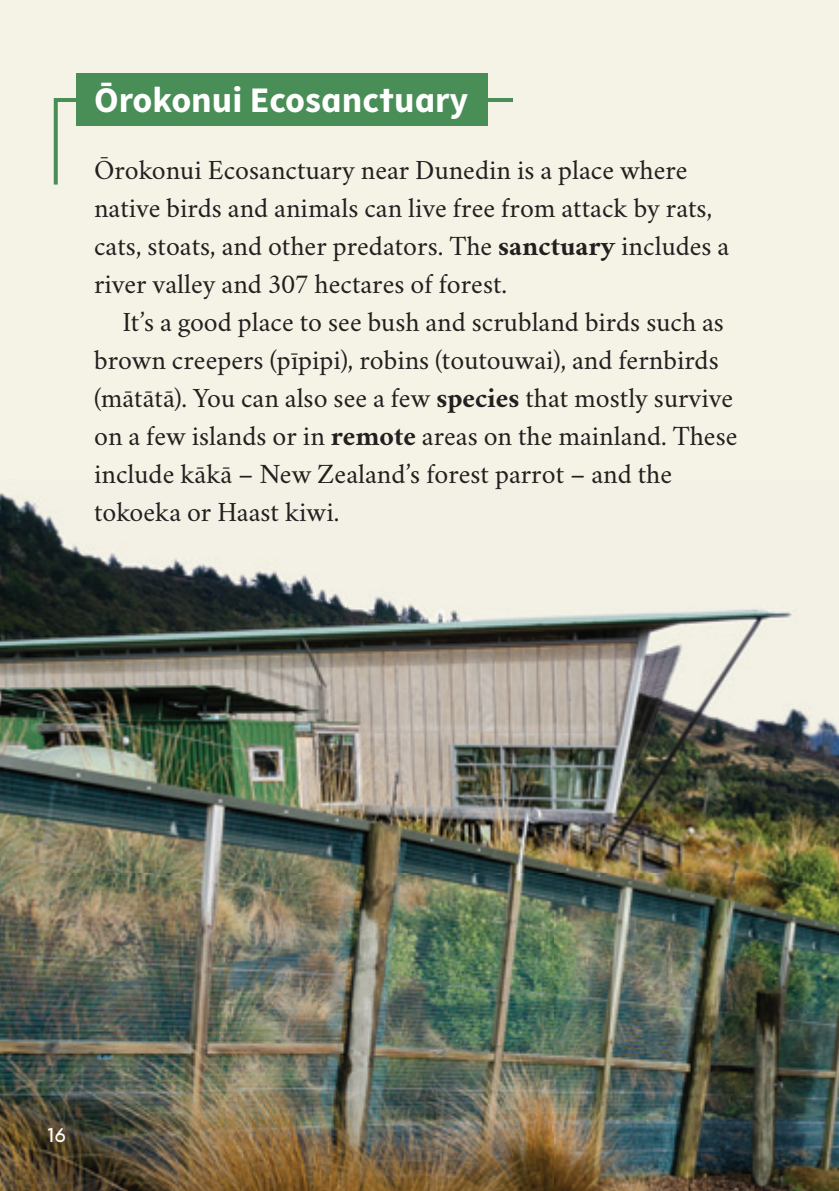
<style>
.page{position:relative;width:839px;height:1191px;background:#fff}
.page>*{position:absolute;margin:0;border:0;box-sizing:border-box;transform-origin:0 0}
.t1{font:700 36px "Tipu";color:#fff}
.t2{font:28px/38px "Whero";color:#231f20}
.t3{font:20px "Aronui";color:#fff}
.s1{font-weight:700}
</style>
<div class="page">
<div style="left:0;top:0;width:839px;height:1190px;background:#f5f3e6"></div>
<img style="left:0;top:493px;width:839px;height:381px">
<img style="left:0;top:874px;width:839px;height:316px">
<svg style="left:53px;top:98px;width:460px;height:87px"></svg>
<div style="left:76px;top:74px;width:412px;height:52px;background:#4a8e57"></div>
<p class="t1" style="left:94px;top:87px;width:376px">Ōrokonui Ecosanctuary</p>
<p class="t2" style="left:94px;top:153px;width:637px">Ōrokonui Ecosanctuary near Dunedin is a place where native birds and animals can live free from attack by rats, cats, stoats, and other predators. The <span class="s1">sanctuary</span> includes a river valley and 307 hectares of forest.</p>
<p class="t2" style="left:94px;top:305px;width:645px;text-indent:28px">It’s a good place to see bush and scrubland birds such as brown creepers (pīpipi), robins (toutouwai), and fernbirds (mātātā). You can also see a few <span class="s1">species</span> that mostly survive on a few islands or in <span class="s1">remote</span> areas on the mainland. These include kākā – New Zealand’s forest parrot – and the tokoeka or Haast kiwi.</p>
<p class="t3" style="left:47px;top:1127px;width:21px">16</p>
</div>
